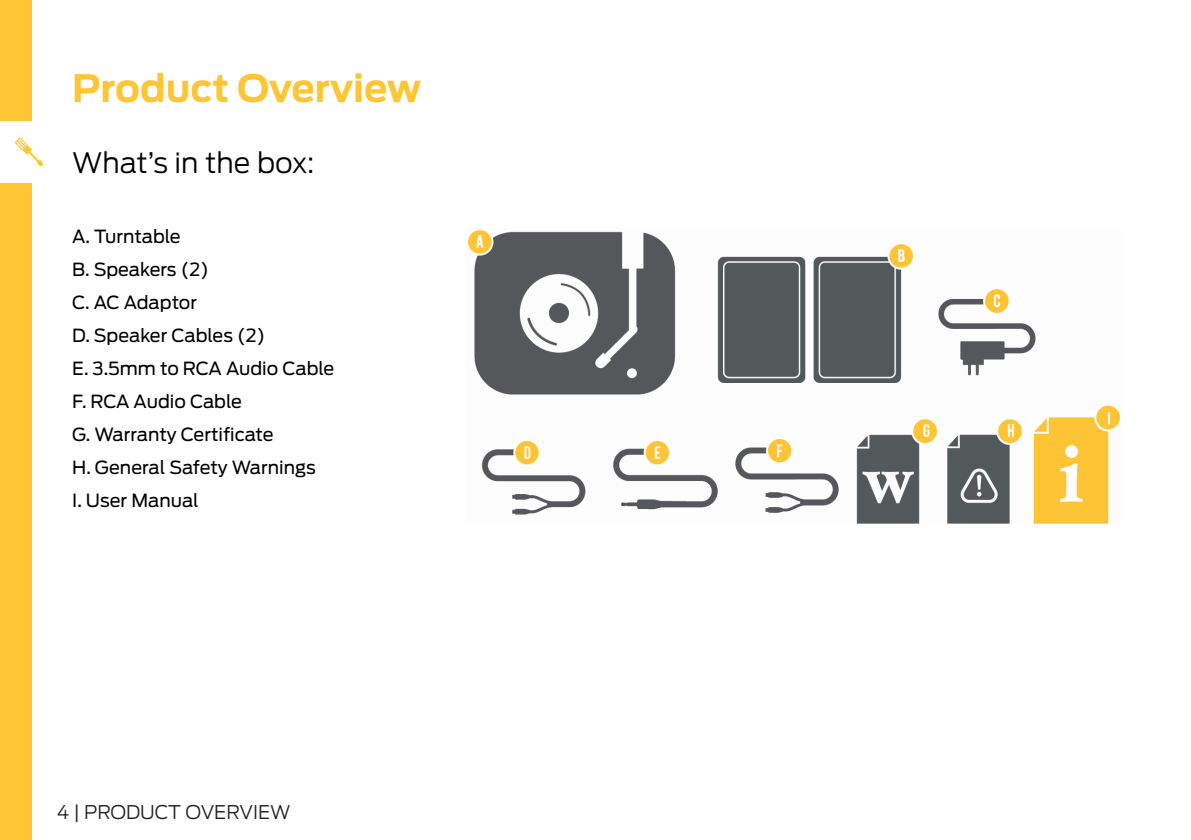
<style>
.page{position:relative;width:1191px;height:840px;background:#fff}
.page>*{position:absolute;margin:0;border:0;box-sizing:border-box;transform-origin:0 0}
.Big_Heading{font:700 37.6px "Antenna";color:#fec634}
.Sub-sub_Heading{font:300 28px "Antenna";color:#000}
.t1{font:300 18.8px "Antenna";color:#231f20}
.Sub-sub_Heading-2{font:18px "Antenna";color:#000}
</style>
<div class="page">
<div style="left:0;top:0;width:32px;height:839px;background:#fec634"></div>
<div style="left:0;top:121px;width:58px;height:61px;background:#fff"></div>
<svg style="left:15px;top:137px;width:28px;height:29px"></svg>
<img style="left:467px;top:230px;width:654px;height:293px">
<p class="Big_Heading" style="left:72px;top:66px;width:351px">Product Overview</p>
<p class="Sub-sub_Heading" style="left:72px;top:146px;width:244px">What’s in the box:</p>
<p class="Sub-sub_Heading-2" style="left:72px;top:225px;width:110px">A. Turntable</p>
<p class="Sub-sub_Heading-2" style="left:72px;top:258px;width:138px">B. Speakers (2)</p>
<p class="Sub-sub_Heading-2" style="left:72px;top:291px;width:126px">C. AC Adaptor</p>
<p class="Sub-sub_Heading-2" style="left:72px;top:324px;width:195px">D. Speaker Cables (2)</p>
<p class="Sub-sub_Heading-2" style="left:72px;top:357px;width:263px">E. 3.5mm to RCA Audio Cable</p>
<p class="Sub-sub_Heading-2" style="left:72px;top:390px;width:171px">F. RCA Audio Cable</p>
<p class="Sub-sub_Heading-2" style="left:72px;top:423px;width:203px">G. Warranty Certificate</p>
<p class="Sub-sub_Heading-2" style="left:72px;top:456px;width:245px">H. General Safety Warnings</p>
<p class="Sub-sub_Heading-2" style="left:72px;top:489px;width:128px">I. User Manual</p>
<p class="t1" style="left:57px;top:800px;width:235px">4 | PRODUCT OVERVIEW</p>
</div>
